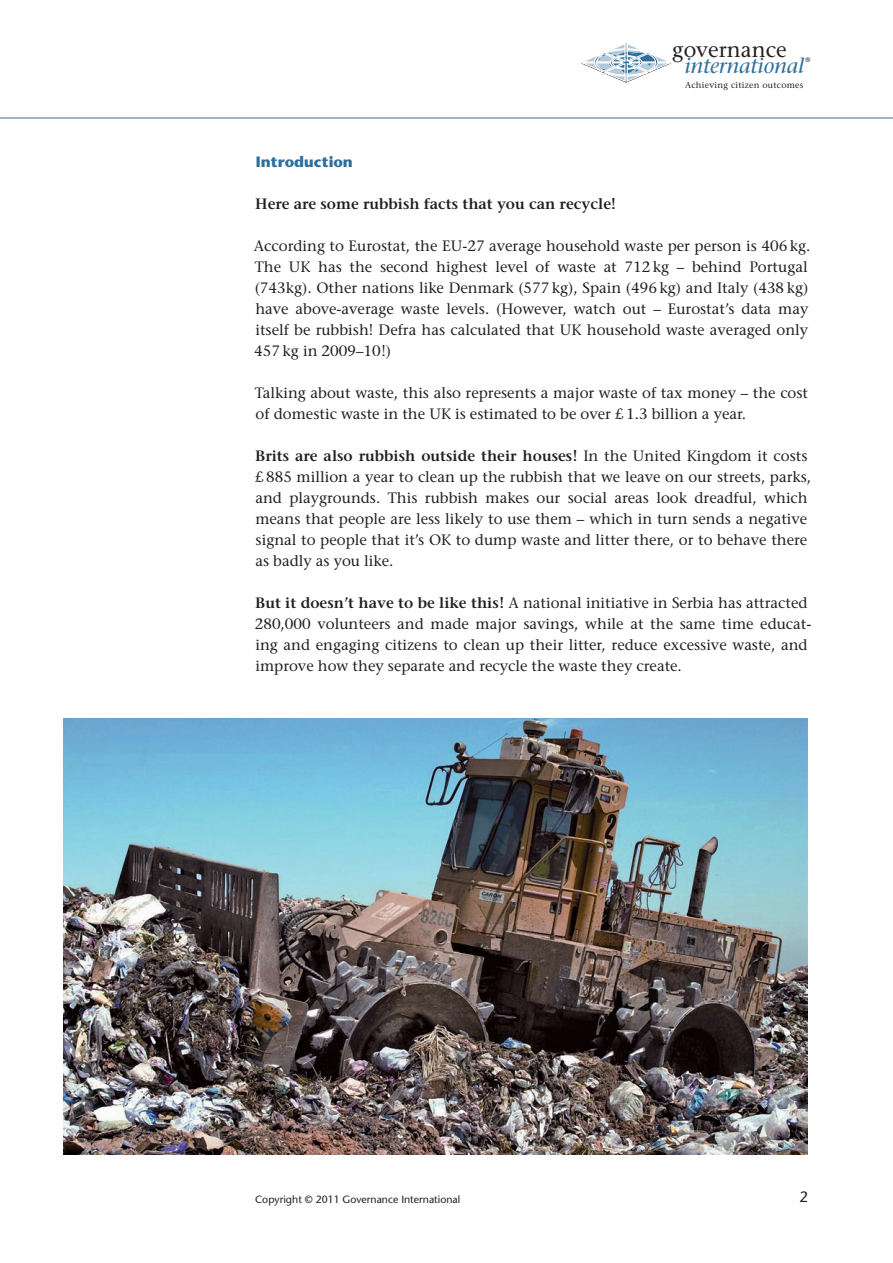
<style>
.page{position:relative;width:893px;height:1263px;background:#fff}
.page>*{position:absolute;margin:0;border:0;box-sizing:border-box;transform-origin:0 0}
.t1{font:italic 21.3px "Stone Serif";color:#2e6f9d}
.t2{font:21.3px "Stone Serif";color:#231f20}
.t3{font:500 15px/21px "Stone Serif Std";color:#231f20}
.t4{font:600 15px "Stone Serif Std";color:#231f20}
.t5{font:700 15px "Stone Sans Std";color:#2e6f9d}
.t6{font:500 15px "Stone Sans Std";color:#231f20}
.t7{font:500 10.5px "Stone Sans Std";color:#231f20}
.t8{font:8.7px "Stone Serif";letter-spacing:.03em;color:#231f20}
.t9{font:6.45px "Stone Sans";color:#231f20}
.s1{font-weight:600}
</style>
<div class="page">
<svg style="left:581px;top:43px;width:90px;height:40px"></svg>
<hr style="left:0;top:118px;width:893px;height:1px;background:#2e6f9d">
<img style="left:64px;top:719px;width:744px;height:435px">
<h1 class="t2" style="left:672px;top:36px;width:116px">governance</h1>
<h1 class="t1" style="left:684px;top:53px;width:121px">international</h1>
<p class="t9" style="left:805px;top:56px;width:6px">®</p>
<p class="t8" style="left:685px;top:80px;width:120px">Achieving citizen outcomes</p>
<p class="t5" style="left:256px;top:152px;width:98px">Introduction</p>
<p class="t4" style="left:255px;top:194px;width:362px">Here are some rubbish facts that you can recycle!</p>
<p class="t3" style="left:254px;top:235px;width:558px">According to Eurostat, the EU-27 average household waste per person is 406 kg.<br>The UK has the second highest level of waste at 712 kg – behind Portugal (743kg). Other nations like Denmark (577 kg), Spain (496 kg) and Italy (438 kg) have above-average waste levels. (However, watch out – Eurostat’s data may itself be rubbish! Defra has calculated that UK household waste averaged only 457 kg in 2009–10!)</p>
<p class="t3" style="left:255px;top:382px;width:555px">Talking about waste, this also represents a major waste of tax money – the cost of domestic waste in the UK is estimated to be over £ 1.3 billion a year.</p>
<p class="t3" style="left:255px;top:445px;width:558px"><span class="s1">Brits are also rubbish outside their houses!</span> In the United Kingdom it costs £ 885 million a year to clean up the rubbish that we leave on our streets, parks, and playgrounds. This rubbish makes our social areas look dreadful, which means that people are less likely to use them – which in turn sends a negative signal to people that it’s OK to dump waste and litter there, or to behave there as badly as you like.</p>
<p class="t3" style="left:255px;top:592px;width:558px"><span class="s1">But it doesn’t have to be like this!</span> A national initiative in Serbia has attracted 280,000 volunteers and made major savings, while at the same time educat&shy;ing and engaging citizens to clean up their litter, reduce excessive waste, and improve how they separate and recycle the waste they create.</p>
<p class="t7" style="left:255px;top:1193px;width:207px">Copyright © 2011 Governance International</p>
<p class="t6" style="left:799px;top:1187px;width:10px">2</p>
</div>
